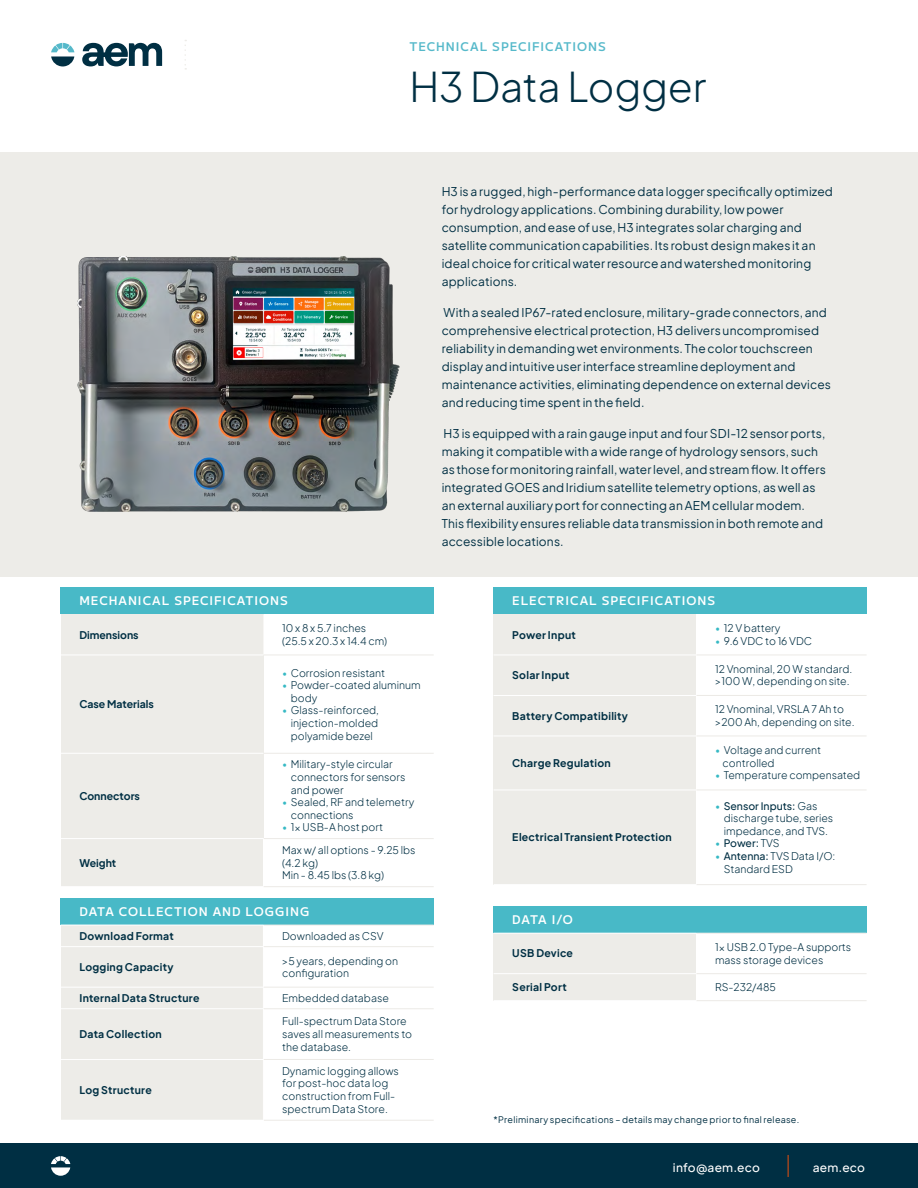
<style>
.page{position:relative;width:918px;height:1188px;background:#fff}
.page>*{position:absolute;margin:0;border:0;box-sizing:border-box;transform-origin:0 0}
.t1{font:300 40.5px "Plus Jakarta Sans";letter-spacing:-.005em;color:#002f43}
.t2{font:12px/18px "Plus Jakarta Sans";letter-spacing:.015em;color:#002f43}
.t3{font:600 12px "MPLUS1";letter-spacing:.08em;color:#fff}
.t4{font:600 12px "MPLUS1";letter-spacing:.08em;color:#56b9ca}
.t5{font:500 12px "Plus Jakarta Sans";letter-spacing:.02em;color:#fff}
.t6{font:300 10.5px/12.6px "Plus Jakarta Sans";color:#002f43}
.t7{font:700 10.5px "Plus Jakarta Sans";letter-spacing:.025em;color:#002f43}
.t8{font:700 10.5px "Plus Jakarta Sans";color:#002f43}
.t9{font:500 10.5px "Plus Jakarta Sans";letter-spacing:-.01em;color:#002f43}
.t10{font:9px "Plus Jakarta Sans";letter-spacing:.035em;color:#002f43}
.s1{color:#36b9c4}
.s2{font-weight:500}
.s3{font-weight:300;color:#36b9c4}
.s4{font-weight:300}
</style>
<div class="page">
<div style="left:0;top:152px;width:918px;height:425px;background:#edece8"></div>
<img style="left:77px;top:256px;width:323px;height:255px">
<div style="left:0;top:1144px;width:918px;height:44px;background:#002f43"></div>
<svg style="left:788px;top:1155px;width:1px;height:22px"></svg>
<svg style="left:82px;top:43px;width:80px;height:23px"></svg>
<svg style="left:51px;top:43px;width:23px;height:23px"></svg>
<svg style="left:51px;top:1156px;width:19px;height:20px"></svg>
<div style="left:61px;top:587px;width:373px;height:27px;background:#48b9c7"></div>
<div style="left:61px;top:614px;width:202px;height:41px;background:#edece8"></div>
<svg style="left:263px;top:614px;width:170px;height:224px"></svg>
<div style="left:61px;top:655px;width:202px;height:98px;background:#edece8"></div>
<div style="left:61px;top:753px;width:202px;height:86px;background:#edece8"></div>
<div style="left:61px;top:839px;width:202px;height:48px;background:#edece8"></div>
<hr style="left:263px;top:655px;width:171px;height:1px;background:#eceae6">
<hr style="left:263px;top:753px;width:171px;height:1px;background:#eceae6">
<hr style="left:263px;top:838px;width:171px;height:1px;background:#eceae6">
<hr style="left:263px;top:886px;width:171px;height:1px;background:#eceae6">
<hr style="left:61px;top:655px;width:202px;height:1px;background:#fff">
<hr style="left:61px;top:753px;width:202px;height:1px;background:#fff">
<hr style="left:61px;top:838px;width:202px;height:1px;background:#fff">
<hr style="left:61px;top:886px;width:202px;height:1px;background:#fff">
<div style="left:494px;top:587px;width:373px;height:27px;background:#48b9c7"></div>
<div style="left:494px;top:614px;width:202px;height:41px;background:#edece8"></div>
<div style="left:494px;top:655px;width:202px;height:40px;background:#edece8"></div>
<div style="left:494px;top:695px;width:202px;height:41px;background:#edece8"></div>
<svg style="left:697px;top:654px;width:169px;height:136px"></svg>
<div style="left:494px;top:736px;width:202px;height:54px;background:#edece8"></div>
<div style="left:494px;top:790px;width:202px;height:95px;background:#edece8"></div>
<hr style="left:696px;top:655px;width:171px;height:1px;background:#eceae6">
<hr style="left:696px;top:736px;width:171px;height:1px;background:#eceae6">
<hr style="left:696px;top:790px;width:171px;height:1px;background:#eceae6">
<hr style="left:696px;top:884px;width:171px;height:1px;background:#eceae6">
<hr style="left:494px;top:655px;width:202px;height:1px;background:#fff">
<hr style="left:494px;top:736px;width:202px;height:1px;background:#fff">
<hr style="left:494px;top:790px;width:202px;height:1px;background:#fff">
<hr style="left:494px;top:884px;width:202px;height:1px;background:#fff">
<hr style="left:696px;top:695px;width:171px;height:1px;background:#eceae6">
<hr style="left:494px;top:695px;width:202px;height:1px;background:#fff">
<div style="left:494px;top:906px;width:373px;height:27px;background:#48b9c7"></div>
<div style="left:494px;top:933px;width:202px;height:41px;background:#edece8"></div>
<div style="left:494px;top:974px;width:202px;height:27px;background:#edece8"></div>
<hr style="left:696px;top:933px;width:171px;height:1px;background:#eceae6">
<hr style="left:696px;top:973px;width:171px;height:1px;background:#eceae6">
<hr style="left:696px;top:1000px;width:171px;height:1px;background:#eceae6">
<hr style="left:494px;top:933px;width:202px;height:1px;background:#fff">
<hr style="left:494px;top:973px;width:202px;height:1px;background:#fff">
<hr style="left:494px;top:1000px;width:202px;height:1px;background:#fff">
<div style="left:61px;top:898px;width:373px;height:27px;background:#48b9c7"></div>
<div style="left:61px;top:925px;width:202px;height:22px;background:#edece8"></div>
<div style="left:61px;top:947px;width:202px;height:40px;background:#edece8"></div>
<div style="left:61px;top:987px;width:202px;height:22px;background:#edece8"></div>
<div style="left:61px;top:1009px;width:202px;height:50px;background:#edece8"></div>
<div style="left:61px;top:1059px;width:202px;height:61px;background:#edece8"></div>
<hr style="left:264px;top:1120px;width:170px;height:1px;background:#eceae6">
<hr style="left:61px;top:946px;width:203px;height:1px;background:#fff">
<hr style="left:61px;top:987px;width:203px;height:1px;background:#fff">
<hr style="left:61px;top:1059px;width:203px;height:1px;background:#fff">
<hr style="left:61px;top:1008px;width:203px;height:1px;background:#fff">
<svg style="left:264px;top:946px;width:170px;height:114px"></svg>
<hr style="left:61px;top:925px;width:203px;height:1px;background:#fff">
<hr style="left:264px;top:925px;width:170px;height:1px;background:#eceae6">
<p class="t4" style="left:409px;top:37px;width:198px">TECHNICAL SPECIFICATIONS</p>
<h1 class="t1" style="left:409px;top:54px;width:299px">H3 Data Logger</h1>
<p class="t3" style="left:79px;top:591px;width:210px">MECHANICAL SPECIFICATIONS</p>
<p class="t8" style="left:79px;top:625px;width:61px">Dimensions</p>
<p class="t6" style="left:282px;top:621px;width:107px">10 x 8 x 5.7 inches (25.5 x 20.3 x 14.4 cm)</p>
<p class="t8" style="left:79px;top:695px;width:76px">Case Materials</p>
<p class="t8" style="left:79px;top:787px;width:62px">Connectors</p>
<p class="t7" style="left:79px;top:853px;width:38px">Weight</p>
<p class="t6" style="left:282px;top:665px;width:105px"><span class="s1">•</span> Corrosion resistant</p>
<p class="t6" style="left:291px;top:678px;width:131px;text-indent:-9px"><span class="s1">•</span> Powder-coated aluminum body</p>
<p class="t6" style="left:291px;top:703px;width:90px;text-align:justify;text-indent:-9px"><span class="s1">•</span> Glass-reinforced, injection-molded polyamide bezel</p>
<p class="t6" style="left:291px;top:757px;width:116px;text-indent:-9px"><span class="s1">•</span> Military-style circular connectors for sensors and power</p>
<p class="t6" style="left:291px;top:795px;width:125px;text-indent:-9px"><span class="s1">•</span> Sealed, RF and telemetry connections</p>
<p class="t6" style="left:282px;top:820px;width:102px"><span class="s1">•</span> 1x USB-A host port</p>
<p class="t6" style="left:282px;top:843px;width:135px">Max w/ all options - 9.25 lbs (4.2 kg)<br>Min - 8.45 lbs (3.8 kg)</p>
<p class="t3" style="left:79px;top:902px;width:232px">DATA COLLECTION AND LOGGING</p>
<p class="t7" style="left:79px;top:926px;width:96px">Download Format</p>
<p class="t6" style="left:282px;top:929px;width:103px">Downloaded as CSV</p>
<p class="t7" style="left:79px;top:958px;width:96px">Logging Capacity</p>
<p class="t6" style="left:282px;top:953px;width:117px">&gt;5 years, depending on configuration</p>
<p class="t7" style="left:79px;top:989px;width:122px">Internal Data Structure</p>
<p class="t6" style="left:282px;top:991px;width:108px">Embedded database</p>
<p class="t7" style="left:79px;top:1025px;width:84px">Data Collection</p>
<p class="t6" style="left:282px;top:1014px;width:131px">Full-spectrum Data Store saves all measurements to the database.</p>
<p class="t7" style="left:79px;top:1080px;width:74px">Log Structure</p>
<p class="t6" style="left:282px;top:1064px;width:118px">Dynamic logging allows for post-hoc data log construction from Full&shy;spectrum Data Store.</p>
<p class="t2" style="left:442px;top:182px;width:393px">H3 is a rugged, high-performance data logger specifically optimized for hydrology applications. Combining durability, low power consumption, and ease of use, H3 integrates solar charging and satellite communication capabilities. Its robust design makes it an ideal choice for critical water resource and watershed monitoring applications.</p>
<p class="t2" style="left:442px;top:302px;width:391px">With a sealed IP67-rated enclosure, military-grade connectors, and comprehensive electrical protection, H3 delivers uncompromised reliability in demanding wet environments. The color touchscreen display and intuitive user interface streamline deployment and maintenance activities, eliminating dependence on external devices and reducing time spent in the field.</p>
<p class="t2" style="left:442px;top:423px;width:386px">H3 is equipped with a rain gauge input and four SDI-12 sensor ports, making it compatible with a wide range of hydrology sensors, such as those for monitoring rainfall, water level, and stream flow. It offers integrated GOES and Iridium satellite telemetry options, as well as an external auxiliary port for connecting an AEM cellular modem.<br>This flexibility ensures reliable data transmission in both remote and accessible locations.</p>
<p class="t3" style="left:512px;top:591px;width:205px">ELECTRICAL SPECIFICATIONS</p>
<p class="t7" style="left:512px;top:625px;width:65px">Power Input</p>
<p class="t6" style="left:715px;top:621px;width:67px"><span class="s1">•</span> 12 V battery</p>
<p class="t6" style="left:715px;top:634px;width:99px"><span class="s1">•</span> 9.6 VDC to 16 VDC</p>
<p class="t7" style="left:512px;top:666px;width:59px">Solar Input</p>
<p class="t6" style="left:715px;top:662px;width:139px">12 Vnominal, 20 W standard. &gt;100 W, depending on site.</p>
<p class="t7" style="left:512px;top:706px;width:117px">Battery Compatibility</p>
<p class="t6" style="left:715px;top:702px;width:141px">12 Vnominal, VRSLA 7 Ah to &gt;200 Ah, depending on site.</p>
<p class="t7" style="left:512px;top:754px;width:100px">Charge Regulation</p>
<p class="t6" style="left:723px;top:743px;width:100px;text-indent:-8px"><span class="s1">•</span> Voltage and current controlled</p>
<p class="t6" style="left:715px;top:768px;width:147px"><span class="s1">•</span> Temperature compensated</p>
<p class="t7" style="left:512px;top:828px;width:161px">Electrical Transient Protection</p>
<p class="t6" style="left:724px;top:798px;width:111px;text-indent:-9px"><span class="s1">•</span> <span class="s2">Sensor Inputs:</span> Gas discharge tube, series impedance, and TVS.</p>
<p class="t9" style="left:715px;top:835px;width:66px"><span class="s3">•</span> Power: <span class="s4">TVS</span></p>
<p class="t6" style="left:724px;top:849px;width:113px;text-indent:-9px"><span class="s1">•</span> <span class="s2">Antenna:</span> TVS Data I/O:<br>Standard ESD</p>
<p class="t3" style="left:512px;top:910px;width:62px">DATA I/O</p>
<p class="t7" style="left:512px;top:944px;width:62px">USB Device</p>
<p class="t6" style="left:715px;top:940px;width:138px">1x USB 2.0 Type-A supports mass storage devices</p>
<p class="t7" style="left:512px;top:978px;width:56px">Serial Port</p>
<p class="t6" style="left:715px;top:980px;width:62px">RS-232/485</p>
<p class="t10" style="left:494px;top:1112px;width:307px">*Preliminary specifications – details may change prior to final release.</p>
<p class="t5" style="left:673px;top:1158px;width:88px">info@aem.eco</p>
<p class="t5" style="left:813px;top:1158px;width:54px">aem.eco</p>
</div>
